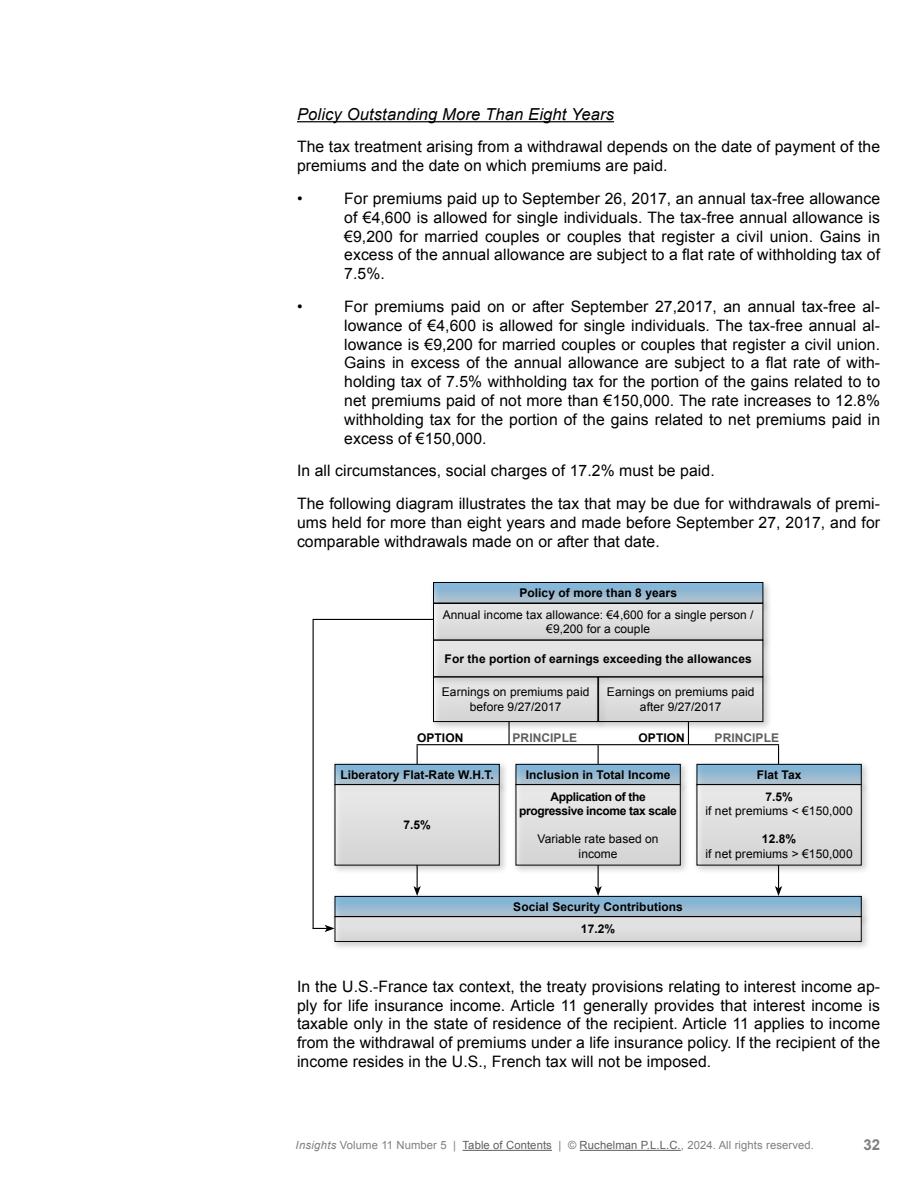
<style>
.page{position:relative;width:918px;height:1188px;background:#fff}
.page>*{position:absolute;margin:0;border:0;box-sizing:border-box;transform-origin:0 0}
.t1{font:italic 16.5px "Arial";letter-spacing:.01em;color:#000}
.t2{font:15.75px/18.9px "Arial";letter-spacing:.005em;color:#000}
.t3{font:700 15px "Arial";color:#7f7f7f}
.t4{font:12px/14.4px "Arial";letter-spacing:.005em;color:#000;text-align:center}
.t5{font:700 12px/21.9px "Arial";letter-spacing:.005em;color:#000;text-align:center}
.t6{font:700 12px "Arial";letter-spacing:-.03em;color:#000}
.t7{font:700 12px "Arial";letter-spacing:.005em;color:#5f5f5f}
.t8{font:11.25px "Arial";letter-spacing:.01em;color:#7f7f7f}
.s1{font-style:italic}
.s2{color:#5f5f5f}
</style>
<div class="page">
<hr style="left:463px;top:1150px;width:89px;height:1px;background:#5f5f5f">
<hr style="left:580px;top:1150px;width:101px;height:1px;background:#5f5f5f">
<hr style="left:297px;top:121px;width:317px;height:1px;background:#000">
<div style="left:331px;top:760px;width:178px;height:35px;background:#000;opacity:.2"></div>
<svg style="left:337px;top:766px;width:161px;height:14px;background:#90b7d3"></svg>
<div style="left:335px;top:764px;width:165px;height:21px;border:1px solid #000"></div>
<div style="left:331px;top:780px;width:178px;height:95px;background:#000;opacity:.2"></div>
<div style="left:335px;top:784px;width:164px;height:81px;background:#dfdfdf"></div>
<div style="left:335px;top:784px;width:165px;height:81px;border:1px solid #000"></div>
<div style="left:512px;top:760px;width:178px;height:35px;background:#000;opacity:.2"></div>
<svg style="left:518px;top:766px;width:161px;height:14px;background:#90b7d3"></svg>
<div style="left:516px;top:764px;width:165px;height:21px;border:1px solid #000"></div>
<div style="left:512px;top:780px;width:178px;height:95px;background:#000;opacity:.2"></div>
<div style="left:516px;top:784px;width:164px;height:81px;background:#dfdfdf"></div>
<div style="left:516px;top:784px;width:165px;height:81px;border:1px solid #000"></div>
<div style="left:693px;top:760px;width:178px;height:35px;background:#000;opacity:.2"></div>
<svg style="left:699px;top:766px;width:161px;height:14px;background:#90b7d3"></svg>
<div style="left:697px;top:764px;width:165px;height:21px;border:1px solid #000"></div>
<div style="left:693px;top:780px;width:178px;height:95px;background:#000;opacity:.2"></div>
<div style="left:697px;top:784px;width:164px;height:81px;background:#dfdfdf"></div>
<div style="left:697px;top:784px;width:165px;height:81px;border:1px solid #000"></div>
<div style="left:331px;top:892px;width:541px;height:35px;background:#000;opacity:.2"></div>
<svg style="left:337px;top:898px;width:523px;height:14px;background:#90b8d3"></svg>
<div style="left:335px;top:896px;width:527px;height:21px;border:1px solid #000"></div>
<div style="left:331px;top:912px;width:541px;height:39px;background:#000;opacity:.2"></div>
<div style="left:335px;top:917px;width:526px;height:24px;background:#e0e0e0"></div>
<div style="left:335px;top:916px;width:527px;height:26px;border:1px solid #000"></div>
<hr style="left:417px;top:744px;width:362px;height:1px;background:#000">
<svg style="left:417px;top:745px;width:1px;height:19px"></svg>
<svg style="left:778px;top:745px;width:1px;height:19px"></svg>
<svg style="left:598px;top:745px;width:1px;height:19px"></svg>
<hr style="left:508px;top:721px;width:2px;height:23px;background:#000">
<svg style="left:688px;top:731px;width:1px;height:13px"></svg>
<svg style="left:414px;top:865px;width:7px;height:31px"></svg>
<svg style="left:775px;top:865px;width:7px;height:31px"></svg>
<svg style="left:594px;top:865px;width:8px;height:31px"></svg>
<div style="left:429px;top:578px;width:344px;height:35px;background:#000;opacity:.2"></div>
<svg style="left:435px;top:584px;width:326px;height:15px;background:#92b9d3"></svg>
<div style="left:433px;top:582px;width:330px;height:21px;border:1px solid #000"></div>
<div style="left:429px;top:673px;width:179px;height:58px;background:#000;opacity:.2"></div>
<div style="left:434px;top:677px;width:164px;height:45px;background:#ddd"></div>
<div style="left:433px;top:677px;width:165px;height:45px;border:1px solid #000"></div>
<div style="left:594px;top:673px;width:179px;height:58px;background:#000;opacity:.2"></div>
<div style="left:599px;top:677px;width:164px;height:45px;background:#ddd"></div>
<div style="left:598px;top:677px;width:165px;height:45px;border:1px solid #000"></div>
<div style="left:429px;top:599px;width:344px;height:51px;background:#000;opacity:.2"></div>
<div style="left:434px;top:604px;width:329px;height:36px;background:#e0e0e0"></div>
<div style="left:433px;top:603px;width:330px;height:37px;border:1px solid #000"></div>
<div style="left:429px;top:636px;width:344px;height:51px;background:#000;opacity:.2"></div>
<div style="left:434px;top:640px;width:329px;height:37px;background:#dfdfdf"></div>
<div style="left:433px;top:640px;width:330px;height:37px;border:1px solid #000"></div>
<hr style="left:313px;top:619px;width:120px;height:1px;background:#000">
<hr style="left:313px;top:620px;width:1px;height:308px;background:#000">
<svg style="left:313px;top:925px;width:22px;height:7px"></svg>
<p class="t1" style="left:297px;top:104px;width:319px">Policy Outstanding More Than Eight Years</p>
<p class="t2" style="left:297px;top:138px;width:585px">The tax treatment arising from a withdrawal depends on the date of payment of the premiums and the date on which premiums are paid.</p>
<p class="t2" style="left:297px;top:189px;width:7px">•</p>
<p class="t2" style="left:344px;top:189px;width:537px;text-align:justify">For premiums paid up to September 26, 2017, an annual tax-free allowance of €4,600 is allowed for single individuals. The tax-free annual allowance is €9,200 for married couples or couples that register a civil union. Gains in excess of the annual allowance are subject to a flat rate of withholding tax of 7.5%.</p>
<p class="t2" style="left:297px;top:297px;width:7px">•</p>
<p class="t2" style="left:344px;top:297px;width:537px;text-align:justify">For premiums paid on or after September 27,2017, an annual tax-free al&shy;lowance of €4,600 is allowed for single individuals. The tax-free annual al&shy;lowance is €9,200 for married couples or couples that register a civil union.<br>Gains in excess of the annual allowance are subject to a flat rate of with&shy;holding tax of 7.5% withholding tax for the portion of the gains related to to net premiums paid of not more than €150,000. The rate increases to 12.8% withholding tax for the portion of the gains related to net premiums paid in excess of €150,000.</p>
<p class="t2" style="left:297px;top:455px;width:585px;line-height:32.4px">In all circumstances, social charges of 17.2% must be paid.<br>The following diagram illustrates the tax that may be due for withdrawals of premi-</p>
<p class="t2" style="left:297px;top:513px;width:585px">ums held for more than eight years and made before September 27, 2017, and for comparable withdrawals made on or after that date.</p>
<p class="t5" style="left:519px;top:582px;width:159px">Policy of more than 8 years</p>
<p class="t4" style="left:443px;top:608px;width:312px">Annual income tax allowance: €4,600 for a single person / €9,200 for a couple</p>
<p class="t5" style="left:445px;top:648px;width:309px">For the portion of earnings exceeding the allowances</p>
<p class="t4" style="left:442px;top:685px;width:149px">Earnings on premiums paid before 9/27/2017</p>
<p class="t4" style="left:607px;top:685px;width:149px">Earnings on premiums paid after 9/27/2017</p>
<p class="t5" style="left:417px;top:727px;width:48px">OPTION</p>
<p class="t7" style="left:513px;top:729px;width:66px">PRINCIPLE</p>
<p class="t5" style="left:639px;top:727px;width:48px">OPTION</p>
<p class="t7" style="left:715px;top:729px;width:66px">PRINCIPLE</p>
<p class="t5" style="left:340px;top:764px;width:155px">Liberatory Flat-Rate W.H.T.</p>
<p class="t5" style="left:403px;top:814px;width:29px">7.5%</p>
<p class="t5" style="left:526px;top:764px;width:146px">Inclusion in Total Income<br>Application of the</p>
<p class="t6" style="left:519px;top:803px;width:159px">progressive income tax scale</p>
<p class="t4" style="left:538px;top:832px;width:123px">Variable rate based on income</p>
<p class="t5" style="left:513px;top:896px;width:171px;line-height:22.4px">Social Security Contributions<br>17.2%</p>
<p class="t5" style="left:757px;top:764px;width:46px">Flat Tax<br>7.5%</p>
<p class="t4" style="left:705px;top:804px;width:149px">if net premiums &lt; €150,000</p>
<p class="t5" style="left:762px;top:828px;width:36px">12.8%</p>
<p class="t4" style="left:705px;top:846px;width:149px">if net premiums &gt; €150,000</p>
<p class="t2" style="left:297px;top:977px;width:585px;text-align:justify">In the U.S.-France tax context, the treaty provisions relating to interest income ap&shy;ply for life insurance income. Article 11 generally provides that interest income is taxable only in the state of residence of the recipient. Article 11 applies to income from the withdrawal of premiums under a life insurance policy. If the recipient of the income resides in the U.S., French tax will not be imposed.</p>
<p class="t8" style="left:296px;top:1138px;width:520px"><span class="s1">Insights</span> Volume 11 Number 5 | <span class="s2">Table of Contents</span> | © <span class="s2">Ruchelman P.L.L.C.</span>, 2024. All rights reserved.</p>
<p class="t3" style="left:863px;top:1135px;width:18px">32</p>
</div>
